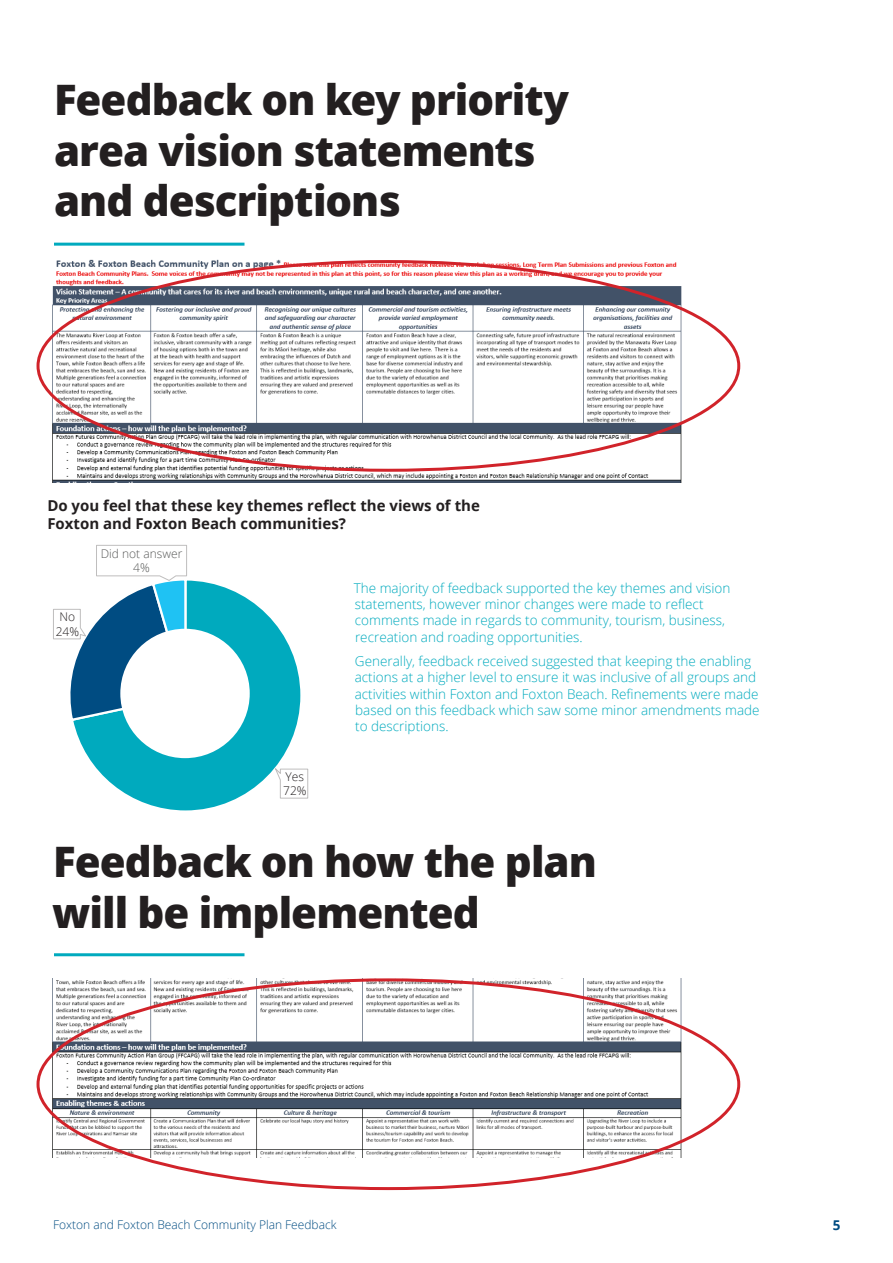
<style>
.page{position:relative;width:893px;height:1263px;background:#fff}
.page>*{position:absolute;margin:0;border:0;box-sizing:border-box;transform-origin:0 0}
.t1{font:800 42px/50.4px "Open Sans";letter-spacing:-.025em;color:#231f20}
.t2{font:700 15px/18px "Open Sans";color:#231f20}
.t3{font:300 13.5px/16.2px "Open Sans";color:#00aabe}
.t4{font:700 13.5px "Open Sans";color:#004c82}
.t5{font:300 12px "Open Sans";color:#004c82}
.t6{font:300 12px/14.4px "Open Sans";color:#595a59;text-align:center}
.t7{font:300 12px/14.4px "Open Sans";color:#231f20;text-align:center}
</style>
<div class="page">
<hr style="left:54px;top:243px;width:190px;height:3px;background:#00aabe">
<hr style="left:54px;top:953px;width:190px;height:3px;background:#00aabe">
<img style="left:42px;top:259px;width:647px;height:223px">
<img style="left:42px;top:978px;width:647px;height:180px">
<svg style="left:135px;top:580px;width:126px;height:231px"></svg>
<svg style="left:53px;top:609px;width:255px;height:190px"></svg>
<svg style="left:59px;top:545px;width:129px;height:177px"></svg>
<div style="left:120px;top:629px;width:130px;height:129px;background:#fff;border-radius:50%"></div>
<h1 class="t1" style="left:54px;top:73px;width:517px">Feedback on key priority area vision statements and descriptions</h1>
<p class="t2" style="left:47px;top:496px;width:434px">Do you feel that these key themes reflect the views of the<br>Foxton and Foxton Beach communities?</p>
<p class="t7" style="left:56px;top:609px;width:25px">No<br>24%</p>
<p class="t6" style="left:101px;top:546px;width:83px">Did not answer<br>4%</p>
<p class="t7" style="left:283px;top:769px;width:25px;text-align:left">Yes<br>72%</p>
<p class="t3" style="left:354px;top:579px;width:378px">The majority of feedback supported the key themes and vision statements, however minor changes were made to reflect comments made in regards to community, tourism, business, recreation and roading opportunities.</p>
<p class="t3" style="left:355px;top:653px;width:406px">Generally, feedback received suggested that keeping the enabling actions at a higher level to ensure it was inclusive of all groups and activities within Foxton and Foxton Beach. Refinements were made based on this feedback which saw some minor amendments made to descriptions.</p>
<h1 class="t1" style="left:52px;top:835px;width:546px">Feedback on how the plan will be implemented</h1>
<p class="t5" style="left:53px;top:1217px;width:285px">Foxton and Foxton Beach Community Plan Feedback</p>
<p class="t4" style="left:833px;top:1216px;width:9px">5</p>
</div>
